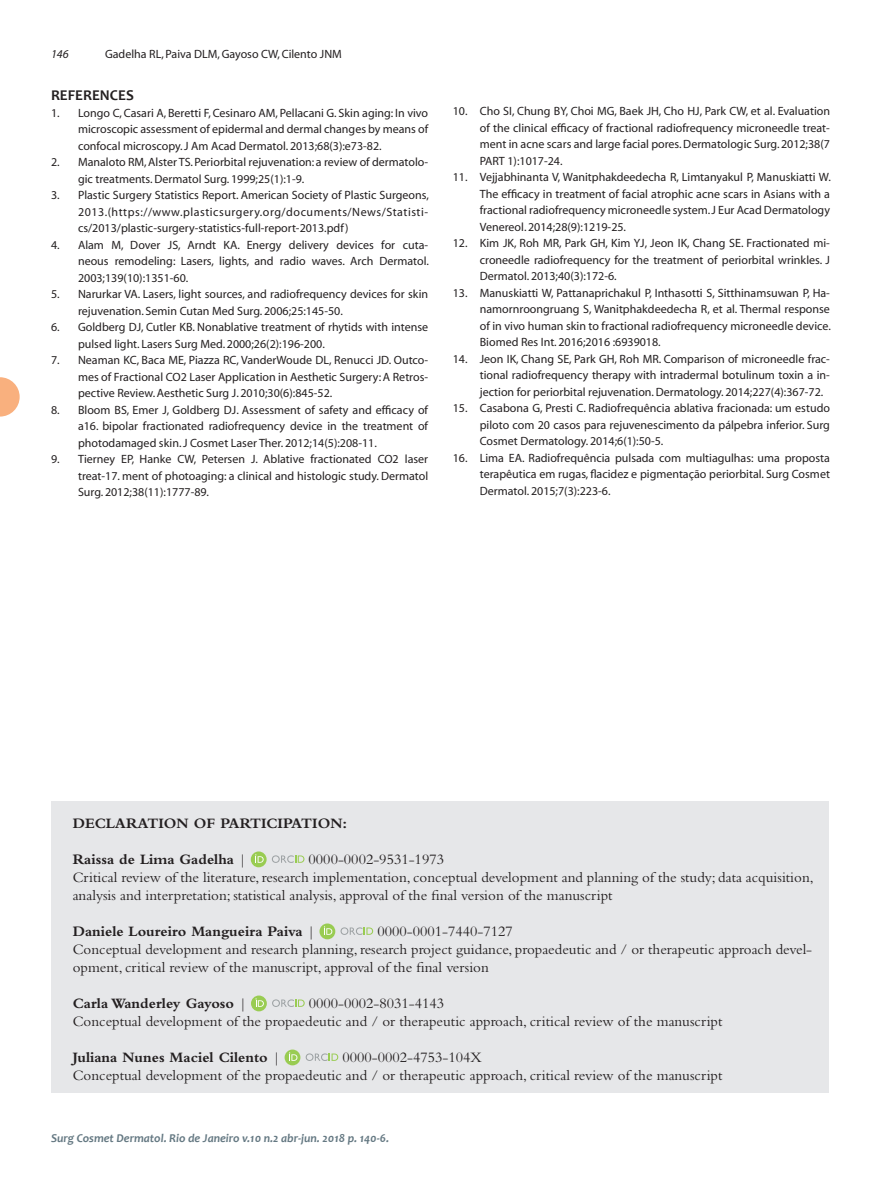
<style>
.page{position:relative;width:893px;height:1191px;background:#fff}
.page>*{position:absolute;margin:0;border:0;box-sizing:border-box;transform-origin:0 0}
.Surgical-PT_-_2016{font:15px/18px "Bembo";color:#231f20}
.Surgical-PT_-_2016-2{font:700 15px "Bembo";color:#231f20}
.t1{font:700 15px "Candara";color:#231f20}
.t2{font:12px/16.5px "Myriad";color:#231f20;text-align:justify}
.t3{font:italic 700 12px "Candara";color:#647882}
.t4{font:italic 12px "Myriad";color:#231f20}
.s1{font-weight:400}
</style>
<div class="page">
<svg style="left:0;top:377px;width:20px;height:39px"></svg>
<div style="left:51px;top:801px;width:778px;height:292px;background:#e6e7e9"></div>
<svg style="left:251px;top:851px;width:16px;height:16px"></svg>
<svg style="left:272px;top:855px;width:32px;height:8px"></svg>
<svg style="left:255px;top:854px;width:9px;height:8px"></svg>
<svg style="left:319px;top:923px;width:16px;height:16px"></svg>
<svg style="left:341px;top:927px;width:32px;height:8px"></svg>
<svg style="left:324px;top:926px;width:8px;height:8px"></svg>
<svg style="left:251px;top:995px;width:16px;height:16px"></svg>
<svg style="left:272px;top:999px;width:33px;height:8px"></svg>
<svg style="left:255px;top:998px;width:9px;height:8px"></svg>
<svg style="left:285px;top:1049px;width:15px;height:16px"></svg>
<svg style="left:306px;top:1053px;width:32px;height:8px"></svg>
<svg style="left:289px;top:1052px;width:8px;height:8px"></svg>
<p class="t4" style="left:51px;top:48px;width:19px">146</p>
<p class="t2" style="left:105px;top:46px;width:238px">Gadelha RL, Paiva DLM, Gayoso CW, Cilento JNM</p>
<p class="t1" style="left:51px;top:86px;width:84px">REFERENCES</p>
<p class="t2" style="left:78px;top:105px;width:352px;text-indent:-27px">1. Longo C, Casari A, Beretti F, Cesinaro AM, Pellacani G. Skin aging: In vivo microscopic assessment of epidermal and dermal changes by means of confocal microscopy. J Am Acad Dermatol. 2013;68(3):e73-82.</p>
<p class="t2" style="left:78px;top:154px;width:352px;text-indent:-27px">2. Manaloto RM, Alster TS. Periorbital rejuvenation: a review of dermatolo&shy;gic treatments. Dermatol Surg. 1999;25(1):1-9.</p>
<p class="t2" style="left:78px;top:187px;width:352px;text-indent:-27px">3. Plastic Surgery Statistics Report. American Society of Plastic Surgeons, 2013.(https://www.plasticsurgery.org/documents/News/Statisti&shy;cs/2013/plastic-surgery-statistics-full-report-2013.pdf)</p>
<p class="t2" style="left:78px;top:237px;width:353px;text-indent:-27px">4. Alam M, Dover JS, Arndt KA. Energy delivery devices for cuta&shy;neous remodeling: Lasers, lights, and radio waves. Arch Dermatol.<br>2003;139(10):1351-60.</p>
<p class="t2" style="left:78px;top:286px;width:352px;text-indent:-27px">5. Narurkar VA. Lasers, light sources, and radiofrequency devices for skin rejuvenation. Semin Cutan Med Surg. 2006;25:145-50.</p>
<p class="t2" style="left:78px;top:319px;width:352px;text-indent:-27px">6. Goldberg DJ, Cutler KB. Nonablative treatment of rhytids with intense pulsed light. Lasers Surg Med. 2000;26(2):196-200.</p>
<p class="t2" style="left:78px;top:352px;width:352px;text-indent:-27px">7. Neaman KC, Baca ME, Piazza RC, VanderWoude DL, Renucci JD. Outco&shy;mes of Fractional CO2 Laser Application in Aesthetic Surgery: A Retros&shy;pective Review. Aesthetic Surg J. 2010;30(6):845-52.</p>
<p class="t2" style="left:78px;top:402px;width:352px;text-indent:-27px">8. Bloom BS, Emer J, Goldberg DJ. Assessment of safety and efficacy of a16. bipolar fractionated radiofrequency device in the treatment of photodamaged skin. J Cosmet Laser Ther. 2012;14(5):208-11.</p>
<p class="t2" style="left:78px;top:451px;width:352px;text-indent:-27px">9. Tierney EP, Hanke CW, Petersen J. Ablative fractionated CO2 laser treat-17. ment of photoaging: a clinical and histologic study. Dermatol Surg. 2012;38(11):1777-89.</p>
<p class="t2" style="left:480px;top:104px;width:352px;text-indent:-27px">10. Cho SI, Chung BY, Choi MG, Baek JH, Cho HJ, Park CW, et al. Evaluation of the clinical efficacy of fractional radiofrequency microneedle treat&shy;ment in acne scars and large facial pores. Dermatologic Surg. 2012;38(7<br>PART 1):1017-24.</p>
<p class="t2" style="left:480px;top:170px;width:353px;text-indent:-27px">11. Vejjabhinanta V, Wanitphakdeedecha R, Limtanyakul P, Manuskiatti W.<br>The efficacy in treatment of facial atrophic acne scars in Asians with a fractional radiofrequency microneedle system. J Eur Acad Dermatology Venereol. 2014;28(9):1219-25.</p>
<p class="t2" style="left:480px;top:236px;width:352px;text-indent:-27px">12. Kim JK, Roh MR, Park GH, Kim YJ, Jeon IK, Chang SE. Fractionated mi&shy;croneedle radiofrequency for the treatment of periorbital wrinkles. J Dermatol. 2013;40(3):172-6.</p>
<p class="t2" style="left:480px;top:285px;width:353px;text-indent:-27px">13. Manuskiatti W, Pattanaprichakul P, Inthasotti S, Sitthinamsuwan P, Ha&shy;namornroongruang S, Wanitphakdeedecha R, et al. Thermal response of in vivo human skin to fractional radiofrequency microneedle device.<br>Biomed Res Int. 2016;2016 :6939018.</p>
<p class="t2" style="left:480px;top:351px;width:352px;text-indent:-27px">14. Jeon IK, Chang SE, Park GH, Roh MR. Comparison of microneedle frac&shy;tional radiofrequency therapy with intradermal botulinum toxin a in&shy;jection for periorbital rejuvenation. Dermatology. 2014;227(4):367-72.</p>
<p class="t2" style="left:480px;top:401px;width:352px;text-indent:-27px">15. Casabona G, Presti C. Radiofrequência ablativa fracionada: um estudo piloto com 20 casos para rejuvenescimento da pálpebra inferior. Surg Cosmet Dermatology. 2014;6(1):50-5.</p>
<p class="t2" style="left:480px;top:450px;width:352px;text-indent:-27px">16. Lima EA. Radiofrequência pulsada com multiagulhas: uma proposta terapêutica em rugas, flacidez e pigmentação periorbital. Surg Cosmet Dermatol. 2015;7(3):223-6.</p>
<p class="Surgical-PT_-_2016-2" style="left:73px;top:815px;width:276px">DECLARATION OF PARTICIPATION:</p>
<p class="Surgical-PT_-_2016-2" style="left:73px;top:851px;width:175px">Raissa de Lima Gadelha <span class="s1">|</span></p>
<p class="Surgical-PT_-_2016" style="left:309px;top:850px;width:137px">0000-0002-9531-1973</p>
<p class="Surgical-PT_-_2016" style="left:73px;top:868px;width:742px">Critical review of the literature, research implementation, conceptual development and planning of the study; data acquisition, analysis and interpretation; statistical analysis, approval of the final version of the manuscript</p>
<p class="Surgical-PT_-_2016-2" style="left:73px;top:923px;width:244px">Daniele Loureiro Mangueira Paiva <span class="s1">|</span></p>
<p class="Surgical-PT_-_2016" style="left:377px;top:922px;width:137px">0000-0001-7440-7127</p>
<p class="Surgical-PT_-_2016" style="left:73px;top:940px;width:741px">Conceptual development and research planning, research project guidance, propaedeutic and / or therapeutic approach devel&shy;opment, critical review of the manuscript, approval of the final version</p>
<p class="Surgical-PT_-_2016-2" style="left:73px;top:995px;width:176px">Carla Wanderley Gayoso <span class="s1">|</span></p>
<p class="Surgical-PT_-_2016" style="left:309px;top:994px;width:137px">0000-0002-8031-4143</p>
<p class="Surgical-PT_-_2016" style="left:73px;top:1012px;width:651px">Conceptual development of the propaedeutic and / or therapeutic approach, critical review of the manuscript</p>
<p class="Surgical-PT_-_2016-2" style="left:73px;top:1049px;width:209px">Juliana Nunes Maciel Cilento <span class="s1">|</span></p>
<p class="Surgical-PT_-_2016" style="left:342px;top:1048px;width:141px">0000-0002-4753-104X</p>
<p class="Surgical-PT_-_2016" style="left:73px;top:1066px;width:651px">Conceptual development of the propaedeutic and / or therapeutic approach, critical review of the manuscript</p>
<p class="t3" style="left:51px;top:1130px;width:340px">Surg Cosmet Dermatol. Rio de Janeiro v.10 n.2 abr-jun. 2018 p. 140-6.</p>
</div>
